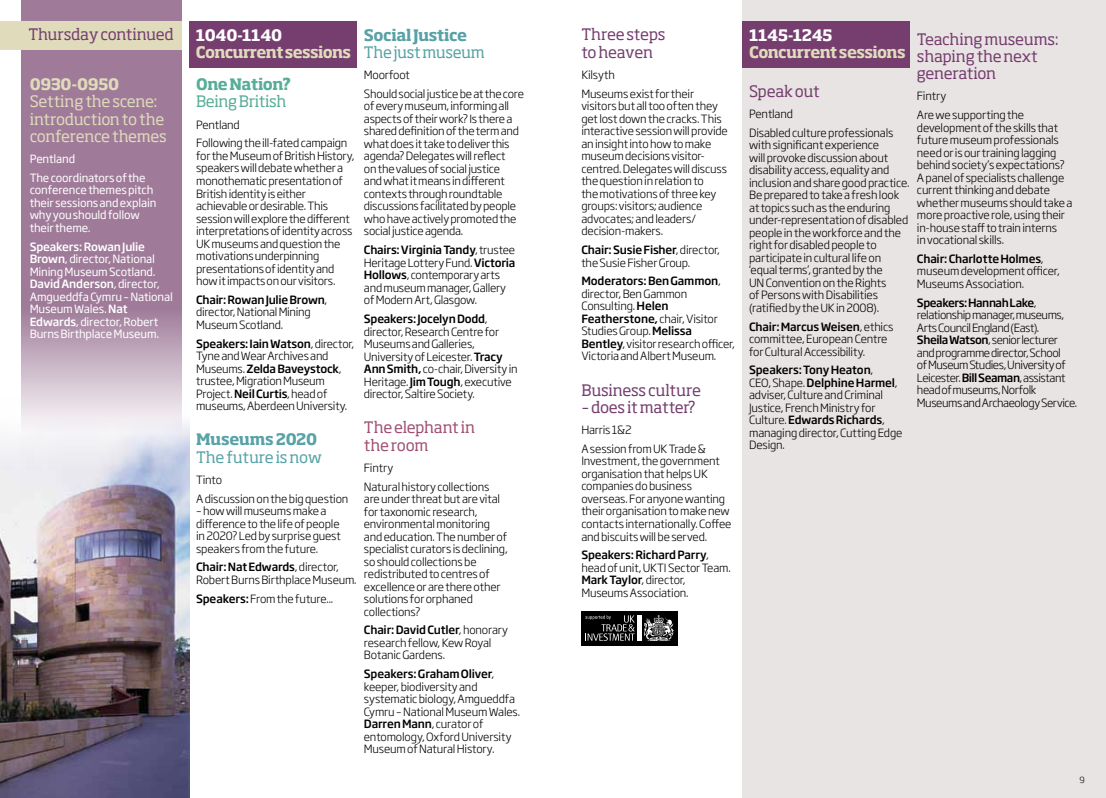
<style>
.page{position:relative;width:1106px;height:798px;background:#fff}
.page>*{position:absolute;margin:0;border:0;box-sizing:border-box;transform-origin:0 0}
.t1{font:15.62px/17.2px "Soho Pro";letter-spacing:-.02em;color:#753e6f}
.t2{font:15.62px/17.2px "Soho Pro";letter-spacing:-.025em;color:#dfdbbb}
.t3{font:700 15.62px "Soho Pro";letter-spacing:-.04em;color:#dfdbbb}
.t4{font:15.62px "Soho Pro";letter-spacing:-.025em;color:#57a2a7}
.t5{font:700 15.62px "Soho Pro";letter-spacing:-.025em;color:#57a2a7}
.t6{font:15.62px/17.2px "Soho Pro";letter-spacing:-.02em;color:#9f5073}
.t7{font:700 15.62px "Soho Pro";letter-spacing:-.025em;color:#fff}
.t8{font:15.62px "Soho Pro";letter-spacing:-.025em;color:#57ad98}
.t9{font:700 15.62px "Soho Pro";letter-spacing:-.03em;color:#57ad98}
.t10{font:300 11.25px/12.5px "Soho Gothic Std";letter-spacing:-.02em;color:#000}
.t11{font:11.25px/12.5px "Soho Gothic Std";letter-spacing:-.015em;color:#fff}
.t12{font:300 11.25px/12.5px "Soho Gothic Std";letter-spacing:-.04em;color:#000}
.t13{font:300 8.5px "Soho Gothic Std";color:#000}
.s1{font-weight:500}
</style>
<div class="page">
<img style="left:0;top:423px;width:189px;height:374px">
<div style="left:742px;top:0;width:364px;height:797px;background:#e9e4e4"></div>
<svg style="left:21px;top:0;width:161px;height:519px;background:#b399b0"></svg>
<div style="left:581px;top:610px;width:97px;height:35px;background:#000"></div>
<svg style="left:644px;top:615px;width:30px;height:25px"></svg>
<div style="left:637px;top:615px;width:5px;height:25px;background:#fff"></div>
<svg style="left:585px;top:615px;width:49px;height:25px"></svg>
<div style="left:189px;top:21px;width:167px;height:46px;background:#753e6f"></div>
<div style="left:742px;top:21px;width:167px;height:46px;background:#753e6f"></div>
<div style="left:0;top:21px;width:182px;height:29px;background:#dfdbbb"></div>
<h1 class="t1" style="left:28px;top:25px;width:147px">Thursday continued</h1>
<h1 class="t1" style="left:917px;top:30px;width:143px">Teaching museums: shaping the next generation</h1>
<p class="t10" style="left:917px;top:87px;width:109px;line-height:18.8px">Fintry<br>Are we supporting the</p>
<p class="t10" style="left:917px;top:121px;width:157px">development of the skills that future museum professionals need or is our training lagging behind society’s expectations?<br>A panel of specialists challenge current thinking and debate whether museums should take a more proactive role, using their in-house staff to train interns<br>in vocational skills.</p>
<p class="t10" style="left:917px;top:252px;width:144px"><span class="s1">Chair: Charlotte Holmes</span>, museum development officer,<br>Museums Association.</p>
<p class="t12" style="left:917px;top:296px;width:162px"><span class="s1">Speakers: Hannah Lake</span>, relationship manager, museums,<br>Arts Council England (East).<br><span class="s1">Sheila Watson</span>, senior lecturer and programme director, School<br>of Museum Studies, University of<br>Leicester. <span class="s1">Bill Seaman</span>, assistant head of museums, Norfolk<br>Museums and Archaeology Service.</p>
<h1 class="t1" style="left:581px;top:25px;width:86px">Three steps to heaven</h1>
<p class="t10" style="left:581px;top:66px;width:114px;line-height:18.8px">Kilsyth<br>Museums exist for their</p>
<p class="t10" style="left:581px;top:100px;width:148px">visitors but all too often they get lost down the cracks. This interactive session will provide an insight into how to make museum decisions visitor&shy;centred. Delegates will discuss the question in relation to<br>the motivations of three key groups: visitors; audience advocates; and leaders/ decision-makers.</p>
<p class="t10" style="left:581px;top:244px;width:140px"><span class="s1">Chair: Susie Fisher</span>, director, the Susie Fisher Group.</p>
<p class="t10" style="left:581px;top:275px;width:155px"><span class="s1">Moderators: Ben Gammon</span>, director, Ben Gammon<br>Consulting. <span class="s1">Helen<br>Featherstone,</span> chair, Visitor<br>Studies Group. <span class="s1">Melissa<br>Bentley</span>, visitor research officer,<br>Victoria and Albert Museum.</p>
<h1 class="t1" style="left:581px;top:380px;width:121px">Business culture</h1>
<h1 class="t1" style="left:581px;top:397px;width:116px">– does it matter?</h1>
<p class="t10" style="left:581px;top:420px;width:126px;line-height:18.8px">Harris 1&amp;2<br>A session from UK Trade &amp;</p>
<p class="t10" style="left:581px;top:455px;width:152px">Investment, the government organisation that helps UK companies do business overseas. For anyone wanting their organisation to make new contacts internationally. Coffee and biscuits will be served.</p>
<p class="t10" style="left:581px;top:549px;width:151px"><span class="s1">Speakers: Richard Parry</span>, head of unit, UKTI Sector Team.<br><span class="s1">Mark Taylor</span>, director,<br>Museums Association.</p>
<h1 class="t5" style="left:364px;top:23px;width:105px">Social Justice</h1>
<h1 class="t4" style="left:364px;top:41px;width:122px">The just museum</h1>
<p class="t10" style="left:364px;top:66px;width:162px;line-height:18.8px">Moorfoot<br>Should social justice be at the core</p>
<p class="t10" style="left:364px;top:100px;width:157px">of every museum, informing all aspects of their work? Is there a shared definition of the term and what does it take to deliver this agenda? Delegates will reflect on the values of social justice and what it means in different contexts through roundtable discussions facilitated by people who have actively promoted the social justice agenda.</p>
<p class="t10" style="left:364px;top:244px;width:153px"><span class="s1">Chairs: Virginia Tandy</span>, trustee<br>Heritage Lottery Fund. <span class="s1">Victoria<br>Hollows</span>, contemporary arts and museum manager, Gallery of Modern Art, Glasgow.</p>
<p class="t10" style="left:364px;top:312px;width:155px"><span class="s1">Speakers: Jocelyn Dodd</span>, director, Research Centre for<br>Museums and Galleries,<br>University of Leicester. <span class="s1">Tracy<br>Ann Smith,</span> co-chair, Diversity in<br>Heritage. <span class="s1">Jim Tough</span>, executive director, Saltire Society.</p>
<h1 class="t6" style="left:364px;top:418px;width:113px">The elephant in the room</h1>
<p class="t10" style="left:364px;top:458px;width:127px;line-height:18.8px">Fintry<br>Natural history collections</p>
<p class="t10" style="left:364px;top:492px;width:145px">are under threat but are vital for taxonomic research, environmental monitoring and education. The number of specialist curators is declining, so should collections be redistributed to centres of excellence or are there other solutions for orphaned collections?</p>
<p class="t10" style="left:364px;top:624px;width:146px"><span class="s1">Chair: David Cutler</span>, honorary research fellow, Kew Royal<br>Botanic Gardens.</p>
<p class="t10" style="left:364px;top:667px;width:158px"><span class="s1">Speakers: Graham Oliver</span>, keeper, biodiversity and systematic biology, Amgueddfa<br>Cymru – National Museum Wales.<br><span class="s1">Darren Mann</span>, curator of entomology, Oxford University<br>Museum of Natural History.</p>
<h1 class="t7" style="left:196px;top:23px;width:88px">1040-1140</h1>
<h1 class="t3" style="left:196px;top:41px;width:157px">Concurrent sessions</h1>
<h1 class="t7" style="left:749px;top:23px;width:85px">1145-1245</h1>
<h1 class="t3" style="left:749px;top:41px;width:158px">Concurrent sessions</h1>
<h1 class="t9" style="left:196px;top:73px;width:97px">One Nation?</h1>
<h1 class="t8" style="left:196px;top:91px;width:92px">Being British</h1>
<p class="t10" style="left:196px;top:115px;width:153px;line-height:18.8px">Pentland<br>Following the ill-fated campaign</p>
<p class="t10" style="left:196px;top:150px;width:160px">for the Museum of British History, speakers will debate whether a monothematic presentation of<br>British identity is either achievable or desirable. This session will explore the different interpretations of identity across<br>UK museums and question the motivations underpinning presentations of identity and how it impacts on our visitors.</p>
<p class="t10" style="left:196px;top:293px;width:133px"><span class="s1">Chair: Rowan Julie Brown</span>, director, National Mining<br>Museum Scotland.</p>
<p class="t10" style="left:196px;top:337px;width:160px"><span class="s1">Speakers: Iain Watson</span>, director,<br>Tyne and Wear Archives and<br>Museums. <span class="s1">Zelda Baveystock</span>, trustee, Migration Museum<br>Project. <span class="s1">Neil Curtis</span>, head of museums, Aberdeen University.</p>
<h1 class="t5" style="left:196px;top:428px;width:122px">Museums 2020</h1>
<h1 class="t4" style="left:196px;top:446px;width:127px">The future is now</h1>
<p class="t10" style="left:196px;top:470px;width:154px;line-height:18.8px">Tinto<br>A discussion on the big question</p>
<p class="t10" style="left:196px;top:504px;width:146px">– how will museums make a difference to the life of people in 2020? Led by surprise guest speakers from the future.</p>
<p class="t10" style="left:196px;top:561px;width:162px"><span class="s1">Chair: Nat Edwards</span>, director,<br>Robert Burns Birthplace Museum.</p>
<p class="t10" style="left:196px;top:592px;width:139px"><span class="s1">Speakers:</span> From the future...</p>
<h1 class="t3" style="left:30px;top:73px;width:91px">0930-0950</h1>
<h1 class="t2" style="left:30px;top:92px;width:139px">Setting the scene: introduction to the conference themes</h1>
<p class="t11" style="left:30px;top:150px;width:117px;line-height:18.8px">Pentland<br>The coordinators of the</p>
<p class="t11" style="left:30px;top:184px;width:128px">conference themes pitch their sessions and explain why you should follow their theme.</p>
<p class="t11" style="left:30px;top:240px;width:145px"><span class="s1">Speakers: Rowan Julie<br>Brown</span>, director, National<br>Mining Museum Scotland.<br><span class="s1">David Anderson</span>, director,<br>Amgueddfa Cymru – National<br>Museum Wales. <span class="s1">Nat<br>Edwards</span>, director, Robert<br>Burns Birthplace Museum.</p>
<h1 class="t1" style="left:749px;top:81px;width:72px">Speak out</h1>
<p class="t10" style="left:749px;top:104px;width:146px;line-height:18.8px">Pentland<br>Disabled culture professionals</p>
<p class="t10" style="left:749px;top:139px;width:162px">with significant experience<br>will provoke discussion about disability access, equality and inclusion and share good practice.<br>Be prepared to take a fresh look at topics such as the enduring under-representation of disabled people in the workforce and the right for disabled people to participate in cultural life on ‘equal terms’, granted by the<br>UN Convention on the Rights<br>of Persons with Disabilities (ratified by the UK in 2008).</p>
<p class="t10" style="left:749px;top:320px;width:146px"><span class="s1">Chair: Marcus Weisen</span>, ethics committee, European Centre for Cultural Accessibility.</p>
<p class="t10" style="left:749px;top:364px;width:155px"><span class="s1">Speakers: Tony Heaton</span>,<br>CEO, Shape. <span class="s1">Delphine Harmel</span>, adviser, Culture and Criminal<br>Justice, French Ministry for<br>Culture. <span class="s1">Edwards Richards</span>, managing director, Cutting Edge<br>Design.</p>
<p class="t13" style="left:1079px;top:774px;width:7px">9</p>
</div>
